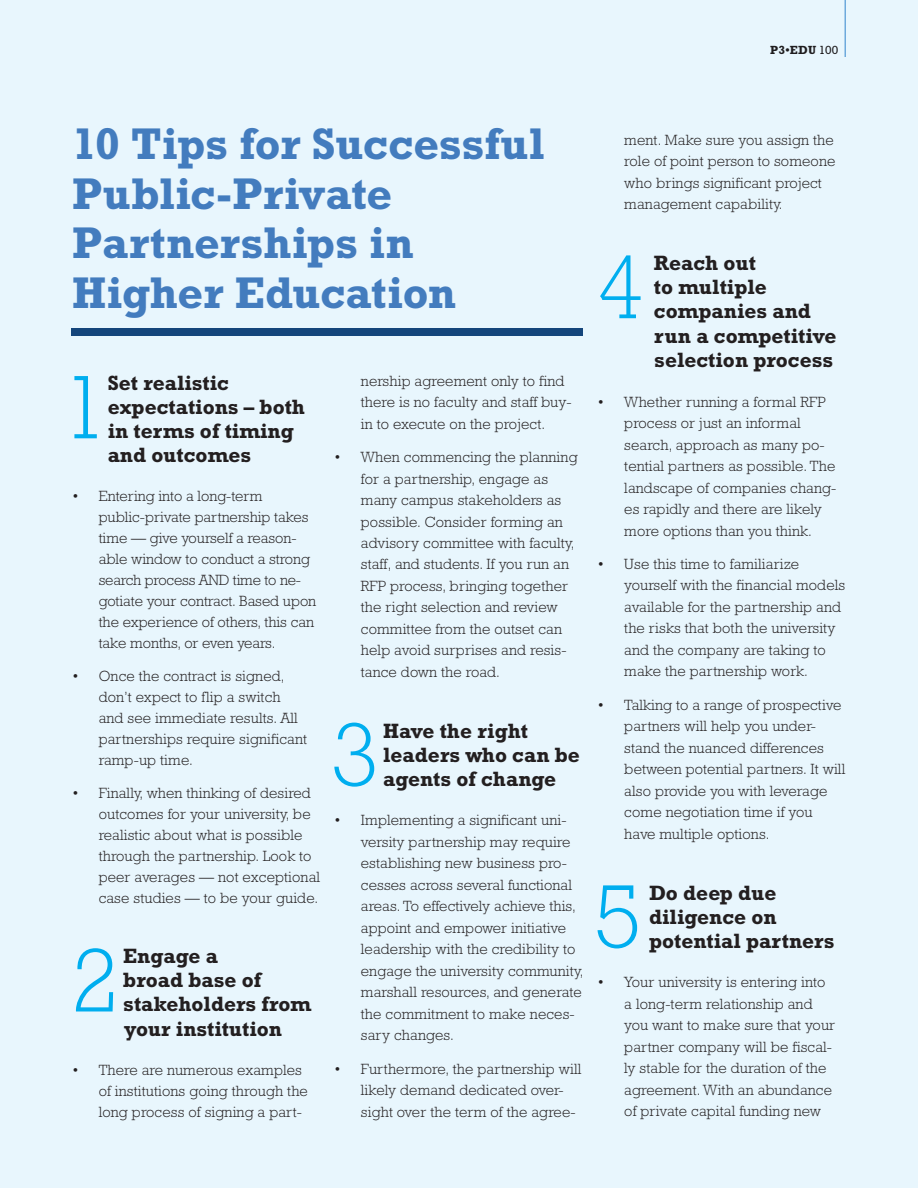
<style>
.page{position:relative;width:918px;height:1188px;background:#e8f6fd}
.page>*{position:absolute;margin:0;border:0;box-sizing:border-box;transform-origin:0 0}
.P3___Top10{font:300 91.65px "Rockwell";color:#00aeef}
.P3___Appendix_Sub{font:300 91.65px "Rockwell";color:#00aeef}
.P3___Appendix_Intro{font:700 45px/49.5px "Rockwell";letter-spacing:-.005em;color:#4a81c0}
.P3___Top10-2{font:700 21px/24px "Rockwell";color:#231f20}
.P3___Appendix_Sub-2{font:700 21px/24px "Rockwell";color:#231f20}
.t1{font:300 15px/21.5px "Rockwell";letter-spacing:.01em;color:#231f20}
.P3___Company_List{font:700 12px "Rockwell";color:#231f20}
.s1{font-weight:400}
</style>
<div class="page">
<p class="P3___Company_List" style="left:770px;top:43px;width:70px">P3•EDU <span class="s1">100</span></p>
<p class="P3___Appendix_Intro" style="left:72px;top:119px;width:474px">10 Tips for Successful<br>Public-Private<br>Partnerships in<br>Higher Education</p>
<p class="P3___Appendix_Sub" style="left:61px;top:355px;width:50px">1</p>
<p class="P3___Appendix_Sub-2" style="left:108px;top:371px;width:199px">Set realistic expectations – both in terms of timing and outcomes</p>
<p class="t1" style="left:99px;top:486px;width:219px;line-height:21px;text-indent:-27px">• Entering into a long-term public-private partnership takes time — give yourself a reason&shy;able window to conduct a strong search process AND time to ne&shy;gotiate your contract. Based upon the experience of others, this can take months, or even years.</p>
<p class="t1" style="left:99px;top:666px;width:210px;line-height:21px;text-indent:-27px">• Once the contract is signed, don’t expect to flip a switch and see immediate results. All partnerships require significant ramp-up time.</p>
<p class="t1" style="left:99px;top:783px;width:223px;line-height:21px;text-indent:-27px">• Finally, when thinking of desired outcomes for your university, be realistic about what is possible through the partnership. Look to peer averages — not exceptional case studies — to be your guide.</p>
<p class="P3___Top10" style="left:71px;top:928px;width:50px">2</p>
<p class="P3___Top10-2" style="left:123px;top:944px;width:189px">Engage a<br>broad base of stakeholders from your institution</p>
<p class="t1" style="left:99px;top:1059px;width:211px;line-height:21px;text-indent:-27px">• There are numerous examples of institutions going through the long process of signing a part-</p>
<p class="t1" style="left:361px;top:370px;width:212px">nership agreement only to find there is no faculty and staff buy&shy;in to execute on the project.</p>
<p class="t1" style="left:361px;top:446px;width:218px;text-indent:-27px">• When commencing the planning for a partnership, engage as many campus stakeholders as possible. Consider forming an advisory committee with faculty, staff, and students. If you run an<br>RFP process, bringing together the right selection and review committee from the outset can help avoid surprises and resis&shy;tance down the road.</p>
<p class="P3___Top10" style="left:331px;top:703px;width:50px">3</p>
<p class="P3___Top10-2" style="left:383px;top:718px;width:198px">Have the right leaders who can be agents of change</p>
<p class="t1" style="left:361px;top:809px;width:224px;text-indent:-27px">• Implementing a significant uni&shy;versity partnership may require establishing new business pro&shy;cesses across several functional areas. To effectively achieve this, appoint and empower initiative leadership with the credibility to engage the university community, marshall resources, and generate the commitment to make neces&shy;sary changes.</p>
<p class="t1" style="left:361px;top:1058px;width:222px;text-indent:-27px">• Furthermore, the partnership will likely demand dedicated over&shy;sight over the term of the agree-</p>
<p class="t1" style="left:624px;top:129px;width:213px">ment. Make sure you assign the role of point person to someone who brings significant project management capability.</p>
<p class="P3___Top10" style="left:596px;top:235px;width:50px">4</p>
<p class="P3___Top10-2" style="left:654px;top:251px;width:184px">Reach out<br>to multiple companies and run a competitive selection process</p>
<p class="t1" style="left:624px;top:391px;width:214px;text-indent:-27px">• Whether running a formal RFP process or just an informal search, approach as many po&shy;tential partners as possible. The landscape of companies chang&shy;es rapidly and there are likely more options than you think.</p>
<p class="t1" style="left:624px;top:553px;width:222px;text-indent:-27px">• Use this time to familiarize yourself with the financial models available for the partnership and the risks that both the university and the company are taking to make the partnership work.</p>
<p class="t1" style="left:624px;top:694px;width:223px;text-indent:-27px">• Talking to a range of prospective partners will help you under&shy;stand the nuanced differences between potential partners. It will also provide you with leverage come negotiation time if you have multiple options.</p>
<p class="P3___Top10" style="left:593px;top:865px;width:50px">5</p>
<p class="P3___Top10-2" style="left:649px;top:880px;width:187px">Do deep due diligence on potential partners</p>
<p class="t1" style="left:624px;top:971px;width:212px;text-indent:-27px">• Your university is entering into a long-term relationship and you want to make sure that your partner company will be fiscal&shy;ly stable for the duration of the agreement. With an abundance of private capital funding new</p>
</div>
